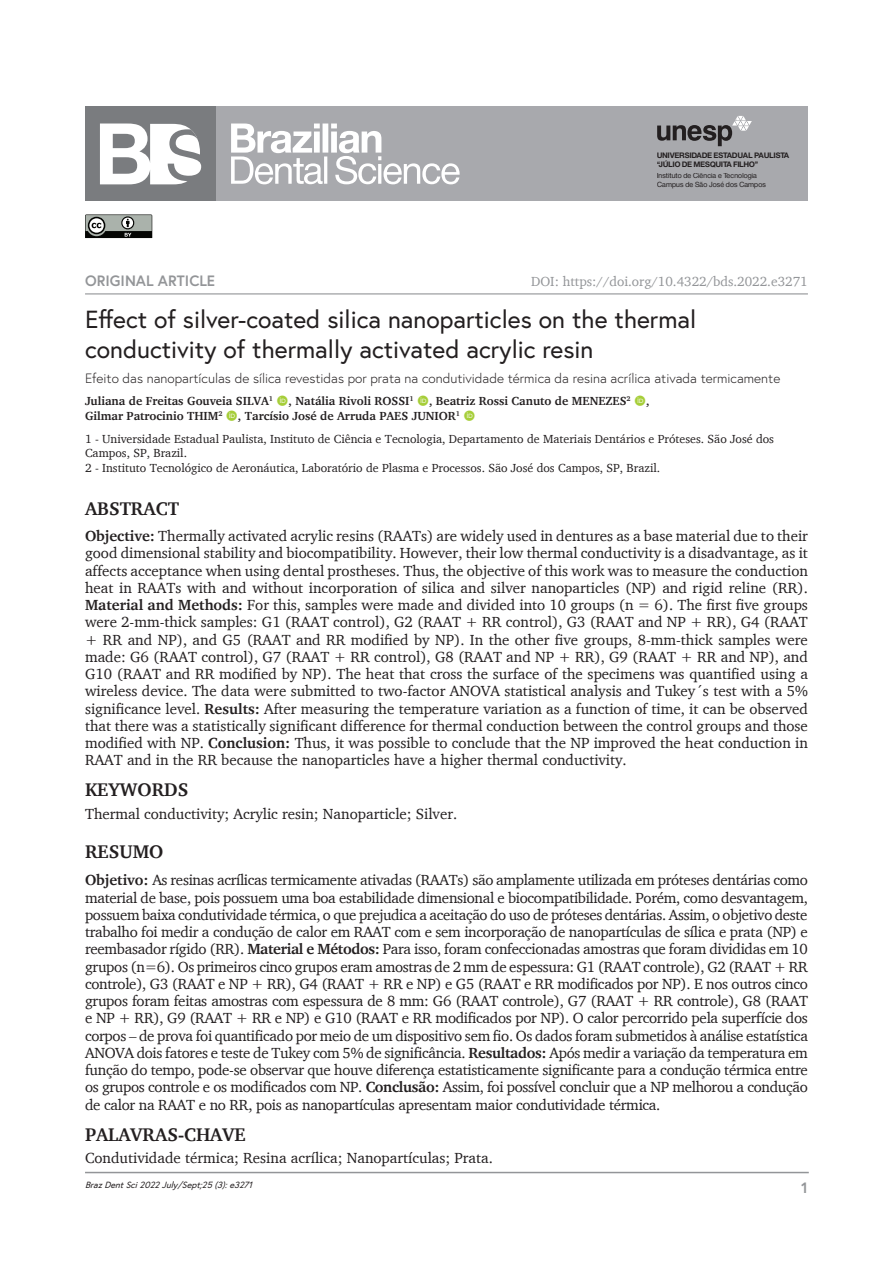
<style>
.page{position:relative;width:893px;height:1263px;background:#fff}
.page>*{position:absolute;margin:0;border:0;box-sizing:border-box;transform-origin:0 0}
.ArticleTitle{font:24.75px/29.7px "Europa";color:#231f20}
.KeywordsTitle-Trans1{font:700 18.75px "Charter";color:#231f20}
.AbstractTitle{font:700 18.75px "Charter";color:#231f20}
.KeywordsTitle{font:700 18.75px "Charter";color:#231f20}
.AbstractTitle-Trans1{font:700 18.75px "Charter";color:#231f20}
.Abstract-Trans1{font:15px/17.2px "Charter";letter-spacing:-.02em;color:#231f20;text-align:justify}
.Abstract{font:15px/17.2px "Charter";color:#231f20;text-align:justify}
.Keywords-Trans1{font:15px "Charter";color:#231f20}
.Keywords{font:15px "Charter";color:#231f20}
.t1{font:700 15px "Europa";color:#939598}
.ArticleTitle-Trans1{font:300 13.5px "Europa";color:#231f20}
.t2{font:13.5px "Charter";color:#939598}
.Affiliations{font:12px/14.4px "Charter";color:#231f20}
.Authors{font:700 12px "Charter";color:#231f20}
.t3{font:italic 9px "Europa";color:#231f20}
.t4{font:700 7.35px/8.7px "Sh Europa Nr 2";letter-spacing:.025em;color:#231f20}
.t5{font:6.9px/8.2px "Sh Europa Nr 2";letter-spacing:.025em;color:#231f20}
.s1{font-weight:700}
</style>
<div class="page">
<svg style="left:85px;top:214px;width:68px;height:25px;background:#7d817d"></svg>
<div style="left:85px;top:106px;width:723px;height:95px;background:#a8a9ad"></div>
<svg style="left:657px;top:116px;width:95px;height:30px"></svg>
<svg style="left:231px;top:124px;width:229px;height:60px"></svg>
<div style="left:85px;top:106px;width:131px;height:95px;background:#7a7c7f"></div>
<svg style="left:100px;top:124px;width:102px;height:60px"></svg>
<hr style="left:85px;top:293px;width:723px;height:1px;background:#939598">
<hr style="left:85px;top:1172px;width:724px;height:1px;background:#939598">
<p class="t4" style="left:657px;top:151px;width:134px">UNIVERSIDADE ESTADUAL PAULISTA “JÚLIO DE MESQUITA FILHO”</p>
<p class="t5" style="left:657px;top:172px;width:110px">Instituto de Ciência e Tecnologia<br>Campus de São José dos Campos</p>
<p class="t1" style="left:85px;top:270px;width:132px">ORIGINAL ARTICLE</p>
<p class="t2" style="left:531px;top:273px;width:278px">DOI: https://doi.org/10.4322/bds.2022.e3271</p>
<p class="ArticleTitle" style="left:85px;top:304px;width:613px">Effect of silver-coated silica nanoparticles on the thermal conductivity of thermally activated acrylic resin</p>
<p class="ArticleTitle-Trans1" style="left:85px;top:369px;width:697px">Efeito das nanopartículas de sílica revestidas por prata na condutividade térmica da resina acrílica ativada termicamente</p>
<p class="Authors" style="left:85px;top:394px;width:189px">Juliana de Freitas Gouveia SILVA<sup>1</sup></p>
<p class="Authors" style="left:289px;top:394px;width:126px">, Natália Rivoli ROSSI<sup>1</sup></p>
<p class="Authors" style="left:429px;top:394px;width:203px">, Beatriz Rossi Canuto de MENEZES<sup>2</sup></p>
<p class="Authors" style="left:646px;top:394px;width:5px">,</p>
<p class="Authors" style="left:85px;top:408px;width:139px">Gilmar Patrocinio THIM<sup>2</sup></p>
<p class="Authors" style="left:238px;top:408px;width:223px">, Tarcísio José de Arruda PAES JUNIOR<sup>1</sup></p>
<p class="Affiliations" style="left:85px;top:431px;width:690px">1 - Universidade Estadual Paulista, Instituto de Ciência e Tecnologia, Departamento de Materiais Dentários e Próteses. São José dos<br>Campos, SP, Brazil.</p>
<p class="Affiliations" style="left:85px;top:460px;width:577px">2 - Instituto Tecnológico de Aeronáutica, Laboratório de Plasma e Processos. São José dos Campos, SP, Brazil.</p>
<p class="AbstractTitle" style="left:85px;top:497px;width:95px">ABSTRACT</p>
<p class="Abstract" style="left:85px;top:527px;width:724px"><span class="s1">Objective:</span> Thermally activated acrylic resins (RAATs) are widely used in dentures as a base material due to their good dimensional stability and biocompatibility. However, their low thermal conductivity is a disadvantage, as it affects acceptance when using dental prostheses. Thus, the objective of this work was to measure the conduction heat in RAATs with and without incorporation of silica and silver nanoparticles (NP) and rigid reline (RR).<br><span class="s1">Material and Methods:</span> For this, samples were made and divided into 10 groups (n = 6). The first five groups were 2-mm-thick samples: G1 (RAAT control), G2 (RAAT + RR control), G3 (RAAT and NP + RR), G4 (RAAT + RR and NP), and G5 (RAAT and RR modified by NP). In the other five groups, 8-mm-thick samples were made: G6 (RAAT control), G7 (RAAT + RR control), G8 (RAAT and NP + RR), G9 (RAAT + RR and NP), and G10 (RAAT and RR modified by NP). The heat that cross the surface of the specimens was quantified using a wireless device. The data were submitted to two-factor ANOVA statistical analysis and Tukey´s test with a 5% significance level. <span class="s1">Results:</span> After measuring the temperature variation as a function of time, it can be observed that there was a statistically significant difference for thermal conduction between the control groups and those modified with NP. <span class="s1">Conclusion:</span> Thus, it was possible to conclude that the NP improved the heat conduction in RAAT and in the RR because the nanoparticles have a higher thermal conductivity.</p>
<p class="KeywordsTitle" style="left:85px;top:778px;width:105px">KEYWORDS</p>
<p class="Keywords" style="left:85px;top:804px;width:374px">Thermal conductivity; Acrylic resin; Nanoparticle; Silver.</p>
<p class="AbstractTitle-Trans1" style="left:85px;top:840px;width:80px">RESUMO</p>
<p class="Abstract-Trans1" style="left:85px;top:870px;width:724px"><span class="s1">Objetivo:</span> As resinas acrílicas termicamente ativadas (RAATs) são amplamente utilizada em próteses dentárias como material de base, pois possuem uma boa estabilidade dimensional e biocompatibilidade. Porém, como desvantagem, possuem baixa condutividade térmica, o que prejudica a aceitação do uso de próteses dentárias. Assim, o objetivo deste trabalho foi medir a condução de calor em RAAT com e sem incorporação de nanopartículas de sílica e prata (NP) e reembasador rígido (RR). <span class="s1">Material e Métodos:</span> Para isso, foram confeccionadas amostras que foram divididas em 10 grupos (n=6). Os primeiros cinco grupos eram amostras de 2 mm de espessura: G1 (RAAT controle), G2 (RAAT + RR controle), G3 (RAAT e NP + RR), G4 (RAAT + RR e NP) e G5 (RAAT e RR modificados por NP). E nos outros cinco grupos foram feitas amostras com espessura de 8 mm: G6 (RAAT controle), G7 (RAAT + RR controle), G8 (RAAT e NP + RR), G9 (RAAT + RR e NP) e G10 (RAAT e RR modificados por NP). O calor percorrido pela superfície dos corpos – de prova foi quantificado por meio de um dispositivo sem fio. Os dados foram submetidos à análise estatística ANOVA dois fatores e teste de Tukey com 5% de significância. <span class="s1">Resultados:</span> Após medir a variação da temperatura em função do tempo, pode-se observar que houve diferença estatisticamente significante para a condução térmica entre os grupos controle e os modificados com NP. <span class="s1">Conclusão:</span> Assim, foi possível concluir que a NP melhorou a condução de calor na RAAT e no RR, pois as nanopartículas apresentam maior condutividade térmica.</p>
<p class="KeywordsTitle-Trans1" style="left:85px;top:1122px;width:162px">PALAVRAS-CHAVE</p>
<p class="Keywords-Trans1" style="left:85px;top:1148px;width:409px">Condutividade térmica; Resina acrílica; Nanopartículas; Prata.</p>
<p class="t3" style="left:85px;top:1179px;width:172px">BrazDentSci2022July/Sept;25(3):e3271</p>
<p class="t1" style="left:801px;top:1177px;width:8px">1</p>
</div>
